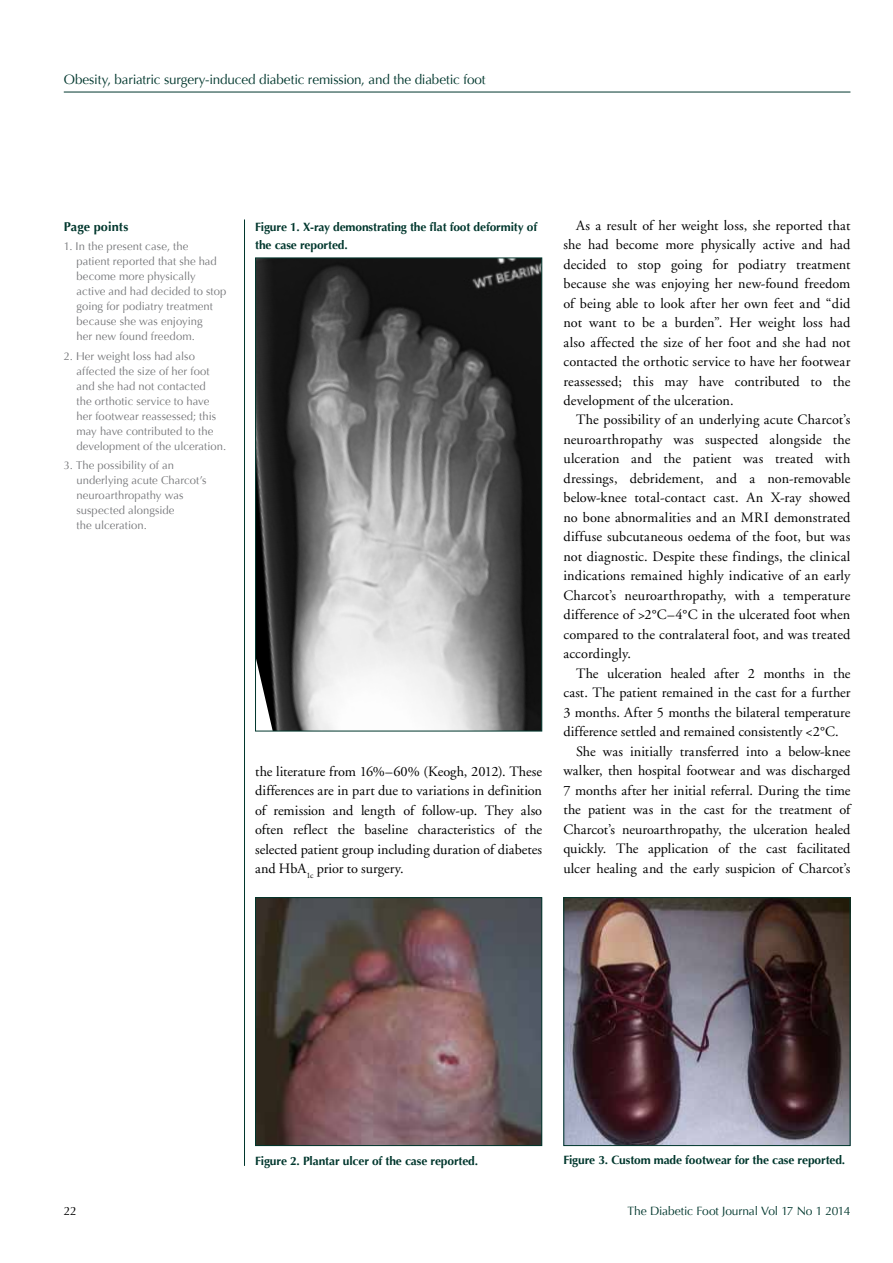
<style>
.page{position:relative;width:893px;height:1263px;background:#fff}
.page>*{position:absolute;margin:0;border:0;box-sizing:border-box;transform-origin:0 0}
.t1{font:14.25px/19.5px "Adobe Garamond";color:#000;text-align:justify}
.t2{font:13.5px "Optima";letter-spacing:-.015em;color:#00372d}
.t3{font:700 12.75px "Optima";letter-spacing:.005em;color:#00372d}
.t4{font:700 12px/18px "Optima";letter-spacing:-.01em;color:#00372d}
.t5{font:12px "Optima";letter-spacing:-.005em;color:#00372d}
.t6{font:12px "Optima";color:#000}
.t7{font:11.25px/15px "Optima";letter-spacing:.005em;color:#77787b}
</style>
<div class="page">
<hr style="left:64px;top:92px;width:786px;height:1px;background:#00372d">
<hr style="left:244px;top:219px;width:1px;height:947px;background:#00372d">
<img style="left:257px;top:899px;width:283px;height:245px">
<div style="left:255px;top:897px;width:287px;height:249px;border:1px solid #00372d"></div>
<img style="left:565px;top:899px;width:283px;height:245px">
<div style="left:563px;top:897px;width:287px;height:249px;border:1px solid #00372d"></div>
<img style="left:257px;top:260px;width:283px;height:469px">
<div style="left:255px;top:258px;width:287px;height:473px;border:1px solid #00372d"></div>
<p class="t2" style="left:64px;top:71px;width:423px">Obesity, bariatric surgery-induced diabetic remission, and the diabetic foot</p>
<p class="t3" style="left:64px;top:219px;width:66px">Page points</p>
<p class="t7" style="left:77px;top:239px;width:151px;text-indent:-13px">1. In the present case, the<br>patient reported that she had become more physically active and had decided to stop going for podiatry treatment because she was enjoying<br>her new found freedom.</p>
<p class="t7" style="left:77px;top:349px;width:151px;text-indent:-13px">2. Her weight loss had also affected the size of her foot and she had not contacted<br>the orthotic service to have her footwear reassessed; this may have contributed to the development of the ulceration.</p>
<p class="t7" style="left:77px;top:458px;width:132px;text-indent:-13px">3. The possibility of an underlying acute Charcot’s neuroarthropathy was suspected alongside<br>the ulceration.</p>
<p class="t4" style="left:255px;top:218px;width:284px">Figure 1. X-ray demonstrating the flat foot deformity of the case reported.</p>
<p class="t1" style="left:255px;top:762px;width:289px">the literature from 16%–60% (Keogh, 2012). These differences are in part due to variations in definition of remission and length of follow-up. They also often reflect the baseline characteristics of the selected patient group including duration of diabetes and HbA<sub>1c</sub> prior to surgery.</p>
<p class="t1" style="left:563px;top:216px;width:289px;text-indent:13px">As a result of her weight loss, she reported that she had become more physically active and had decided to stop going for podiatry treatment because she was enjoying her new-found freedom of being able to look after her own feet and “did not want to be a burden”. Her weight loss had also affected the size of her foot and she had not contacted the orthotic service to have her footwear reassessed; this may have contributed to the development of the ulceration.</p>
<p class="t1" style="left:563px;top:411px;width:289px;text-indent:13px">The possibility of an underlying acute Charcot’s neuroarthropathy was suspected alongside the ulceration and the patient was treated with dressings, debridement, and a non-removable below-knee total-contact cast. An X-ray showed no bone abnormalities and an MRI demonstrated diffuse subcutaneous oedema of the foot, but was not diagnostic. Despite these findings, the clinical indications remained highly indicative of an early Charcot’s neuroarthropathy, with a temperature difference of &gt;2°C–4°C in the ulcerated foot when compared to the contralateral foot, and was treated accordingly.</p>
<p class="t1" style="left:576px;top:664px;width:276px">The ulceration healed after 2 months in the</p>
<p class="t1" style="left:563px;top:683px;width:288px">cast. The patient remained in the cast for a further</p>
<p class="t1" style="left:563px;top:703px;width:289px">3 months. After 5 months the bilateral temperature</p>
<p class="t1" style="left:563px;top:722px;width:277px">difference settled and remained consistently &lt;2°C.</p>
<p class="t1" style="left:576px;top:742px;width:276px">She was initially transferred into a below-knee</p>
<p class="t1" style="left:563px;top:761px;width:288px">walker, then hospital footwear and was discharged</p>
<p class="t1" style="left:563px;top:781px;width:289px">7 months after her initial referral. During the time</p>
<p class="t1" style="left:563px;top:800px;width:288px">the patient was in the cast for the treatment of</p>
<p class="t1" style="left:563px;top:820px;width:288px">Charcot’s neuroarthropathy, the ulceration healed</p>
<p class="t1" style="left:563px;top:839px;width:288px">quickly. The application of the cast facilitated</p>
<p class="t1" style="left:563px;top:859px;width:289px">ulcer healing and the early suspicion of Charcot’s</p>
<p class="t4" style="left:255px;top:1152px;width:225px">Figure 2. Plantar ulcer of the case reported.</p>
<p class="t4" style="left:563px;top:1151px;width:283px">Figure 3. Custom made footwear for the case reported.</p>
<p class="t6" style="left:64px;top:1204px;width:15px">22</p>
<p class="t5" style="left:628px;top:1204px;width:224px">The Diabetic Foot Journal Vol 17 No 1 2014</p>
</div>
